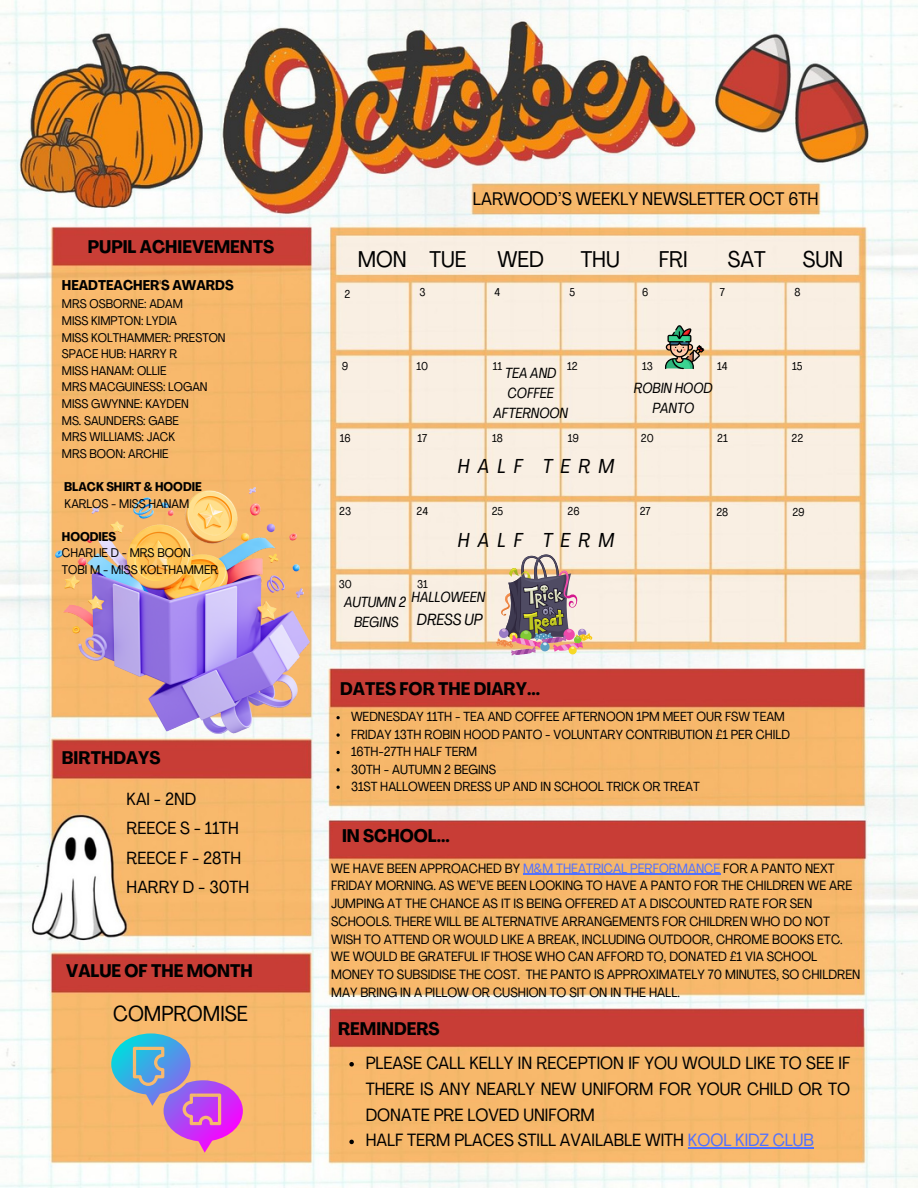
<style>
.page{position:relative;width:918px;height:1188px;background:#fff}
.page>*{position:absolute;margin:0;border:0;box-sizing:border-box;transform-origin:0 0}
.t1{font:condensed 22.5px "Agrandir";color:#000}
.t2{font:condensed 21.45px "Agrandir";color:#000}
.t3{font:italic condensed 19.95px "Agrandir";letter-spacing:.41em;color:#000}
.t4{font:700 condensed 18px "Agrandir";color:#000}
.t5{font:condensed 18px "Agrandir";color:#000}
.t6{font:condensed 17.55px/25.8px "Agrandir";color:#000;text-align:justify}
.t7{font:condensed 17.4px "Agrandir";color:#000}
.t8{font:italic condensed 16.05px "Agrandir";color:#000}
.t9{font:italic condensed 14.55px/20.2px "Agrandir";color:#000;text-align:center}
.t10{font:700 condensed 13.95px "Agrandir";color:#000}
.t11{font:condensed 13.35px/17.7px "Agrandir";color:#000}
.t12{font:condensed 13.05px "Agrandir";color:#000}
.t13{font:condensed 12.45px "Agrandir";color:#000}
.t14{font:700 condensed 12.45px "Agrandir";color:#000}
.t15{font:condensed 11.25px "Agrandir";color:#000}
.s1{color:#5271ff}
</style>
<div class="page">
<img style="left:0;top:0;width:918px;height:1188px">
<svg style="left:665px;top:325px;width:39px;height:44px;background:#95a089"></svg>
<img style="left:496px;top:553px;width:96px;height:103px">
<svg style="left:111px;top:1033px;width:132px;height:120px;background:#c298a4"></svg>
<img style="left:56px;top:487px;width:253px;height:247px">
<hr style="left:523px;top:874px;width:197px;height:1px;background:#5271ff">
<svg style="left:349px;top:1062px;width:5px;height:5px"></svg>
<svg style="left:349px;top:1140px;width:5px;height:4px"></svg>
<hr style="left:688px;top:1148px;width:126px;height:1px;background:#5271ff">
<svg style="left:336px;top:716px;width:4px;height:3px"></svg>
<svg style="left:336px;top:733px;width:4px;height:4px"></svg>
<svg style="left:336px;top:751px;width:4px;height:3px"></svg>
<svg style="left:336px;top:768px;width:4px;height:3px"></svg>
<svg style="left:336px;top:786px;width:4px;height:3px"></svg>
<p class="t4" style="left:88px;top:239px;width:188px">PUPIL ACHIEVEMENTS</p>
<p class="t10" style="left:62px;top:279px;width:173px">HEADTEACHER'S AWARDS</p>
<p class="t13" style="left:62px;top:299px;width:122px">MRS OSBORNE: ADAM</p>
<p class="t13" style="left:62px;top:316px;width:117px">MISS KIMPTON: LYDIA</p>
<p class="t13" style="left:62px;top:332px;width:165px">MISS KOLTHAMMER: PRESTON</p>
<p class="t13" style="left:62px;top:349px;width:117px">SPACE HUB: HARRY R</p>
<p class="t13" style="left:62px;top:366px;width:106px">MISS HANAM: OLLIE</p>
<p class="t13" style="left:62px;top:382px;width:147px">MRS MACGUINESS: LOGAN</p>
<p class="t13" style="left:62px;top:399px;width:129px">MISS GWYNNE: KAYDEN</p>
<p class="t13" style="left:62px;top:415px;width:119px">MS. SAUNDERS: GABE</p>
<p class="t13" style="left:62px;top:432px;width:115px">MRS WILLIAMS: JACK</p>
<p class="t13" style="left:62px;top:449px;width:108px">MRS BOON: ARCHIE</p>
<p class="t14" style="left:64px;top:482px;width:139px">BLACK SHIRT &amp; HOODIE</p>
<p class="t13" style="left:65px;top:498px;width:126px">KARLOS - MISS HANAM</p>
<p class="t14" style="left:62px;top:532px;width:56px">HOODIES</p>
<p class="t13" style="left:62px;top:548px;width:131px">CHARLIE D - MRS BOON</p>
<p class="t13" style="left:62px;top:565px;width:158px">TOBI M - MISS KOLTHAMMER</p>
<p class="t4" style="left:62px;top:750px;width:100px">BIRTHDAYS</p>
<p class="t7" style="left:127px;top:792px;width:71px">KAI - 2ND</p>
<p class="t7" style="left:127px;top:821px;width:114px">REECE S - 11TH</p>
<p class="t7" style="left:127px;top:851px;width:116px">REECE F - 28TH</p>
<p class="t7" style="left:127px;top:880px;width:124px">HARRY D - 30TH</p>
<p class="t4" style="left:66px;top:964px;width:188px">VALUE OF THE MONTH</p>
<p class="t2" style="left:113px;top:1005px;width:136px">COMPROMISE</p>
<p class="t5" style="left:473px;top:191px;width:347px">LARWOOD’S WEEKLY NEWSLETTER OCT 6TH</p>
<p class="t15" style="left:344px;top:289px;width:7px">2</p>
<p class="t1" style="left:358px;top:251px;width:50px">MON</p>
<p class="t1" style="left:430px;top:251px;width:38px">TUE</p>
<p class="t1" style="left:498px;top:251px;width:48px">WED</p>
<p class="t1" style="left:581px;top:251px;width:41px">THU</p>
<p class="t1" style="left:659px;top:251px;width:31px">FRI</p>
<p class="t1" style="left:728px;top:251px;width:39px">SAT</p>
<p class="t1" style="left:803px;top:251px;width:42px">SUN</p>
<p class="t15" style="left:419px;top:287px;width:8px">3</p>
<p class="t15" style="left:495px;top:287px;width:7px">4</p>
<p class="t15" style="left:570px;top:287px;width:7px">5</p>
<p class="t15" style="left:642px;top:287px;width:8px">6</p>
<p class="t15" style="left:720px;top:287px;width:7px">7</p>
<p class="t15" style="left:794px;top:287px;width:8px">8</p>
<p class="t15" style="left:342px;top:361px;width:8px">9</p>
<p class="t15" style="left:417px;top:361px;width:13px">10</p>
<p class="t15" style="left:493px;top:361px;width:11px">11</p>
<p class="t15" style="left:567px;top:361px;width:12px">12</p>
<p class="t15" style="left:642px;top:361px;width:12px">13</p>
<p class="t15" style="left:717px;top:361px;width:12px">14</p>
<p class="t15" style="left:792px;top:361px;width:12px">15</p>
<p class="t9" style="left:494px;top:364px;width:76px">TEA AND<br>COFFEE<br>AFTERNOON</p>
<p class="t9" style="left:634px;top:379px;width:80px">ROBIN HOOD<br>PANTO</p>
<p class="t15" style="left:340px;top:433px;width:12px">16</p>
<p class="t15" style="left:418px;top:433px;width:11px">17</p>
<p class="t15" style="left:492px;top:433px;width:12px">18</p>
<p class="t15" style="left:568px;top:433px;width:13px">19</p>
<p class="t15" style="left:641px;top:433px;width:14px">20</p>
<p class="t15" style="left:717px;top:433px;width:12px">21</p>
<p class="t15" style="left:792px;top:433px;width:13px">22</p>
<p class="t3" style="left:458px;top:458px;width:158px">HALF TERM</p>
<p class="t15" style="left:339px;top:506px;width:13px">23</p>
<p class="t15" style="left:417px;top:506px;width:13px">24</p>
<p class="t15" style="left:492px;top:506px;width:13px">25</p>
<p class="t15" style="left:568px;top:506px;width:14px">26</p>
<p class="t15" style="left:640px;top:506px;width:12px">27</p>
<p class="t15" style="left:716px;top:507px;width:13px">28</p>
<p class="t15" style="left:792px;top:507px;width:14px">29</p>
<p class="t15" style="left:339px;top:579px;width:15px">30</p>
<p class="t15" style="left:417px;top:579px;width:12px">31</p>
<p class="t3" style="left:458px;top:532px;width:158px">HALF TERM</p>
<p class="t9" style="left:412px;top:589px;width:75px">HALLOWEEN</p>
<p class="t8" style="left:417px;top:613px;width:67px">DRESS UP</p>
<p class="t9" style="left:344px;top:593px;width:64px">AUTUMN 2</p>
<p class="t9" style="left:354px;top:613px;width:46px">BEGINS</p>
<p class="t4" style="left:340px;top:682px;width:201px">DATES FOR THE DIARY...</p>
<p class="t12" style="left:351px;top:712px;width:435px">WEDNESDAY 11TH - TEA AND COFFEE AFTERNOON 1PM MEET OUR FSW TEAM</p>
<p class="t12" style="left:351px;top:729px;width:441px">FRIDAY 13TH ROBIN HOOD PANTO - VOLUNTARY CONTRIBUTION £1 PER CHILD</p>
<p class="t12" style="left:351px;top:746px;width:128px">16TH-27TH HALF TERM</p>
<p class="t12" style="left:351px;top:764px;width:147px">30TH - AUTUMN 2 BEGINS</p>
<p class="t12" style="left:351px;top:781px;width:350px">31ST HALLOWEEN DRESS UP AND IN SCHOOL TRICK OR TREAT</p>
<p class="t4" style="left:342px;top:828px;width:109px">IN SCHOOL...</p>
<p class="t11" style="left:331px;top:860px;width:531px">WE HAVE BEEN APPROACHED BY <span class="s1">M&amp;M THEATRICAL PERFORMANCE</span> FOR A PANTO NEXT FRIDAY MORNING. AS WE’VE BEEN LOOKING TO HAVE A PANTO FOR THE CHILDREN WE ARE JUMPING AT THE CHANCE AS IT IS BEING OFFERED AT A DISCOUNTED RATE FOR SEN SCHOOLS. THERE WILL BE ALTERNATIVE ARRANGEMENTS FOR CHILDREN WHO DO NOT WISH TO ATTEND OR WOULD LIKE A BREAK, INCLUDING OUTDOOR, CHROME BOOKS ETC.<br>WE WOULD BE GRATEFUL IF THOSE WHO CAN AFFORD TO, DONATED £1 VIA SCHOOL MONEY TO SUBSIDISE THE COST. THE PANTO IS APPROXIMATELY 70 MINUTES, SO CHILDREN MAY BRING IN A PILLOW OR CUSHION TO SIT ON IN THE HALL.</p>
<p class="t4" style="left:338px;top:1022px;width:103px">REMINDERS</p>
<p class="t6" style="left:366px;top:1051px;width:486px">PLEASE CALL KELLY IN RECEPTION IF YOU WOULD LIKE TO SEE IF THERE IS ANY NEARLY NEW UNIFORM FOR YOUR CHILD OR TO DONATE PRE LOVED UNIFORM</p>
<p class="t6" style="left:366px;top:1129px;width:450px">HALF TERM PLACES STILL AVAILABLE WITH <span class="s1">KOOL KIDZ CLUB</span></p>
</div>
